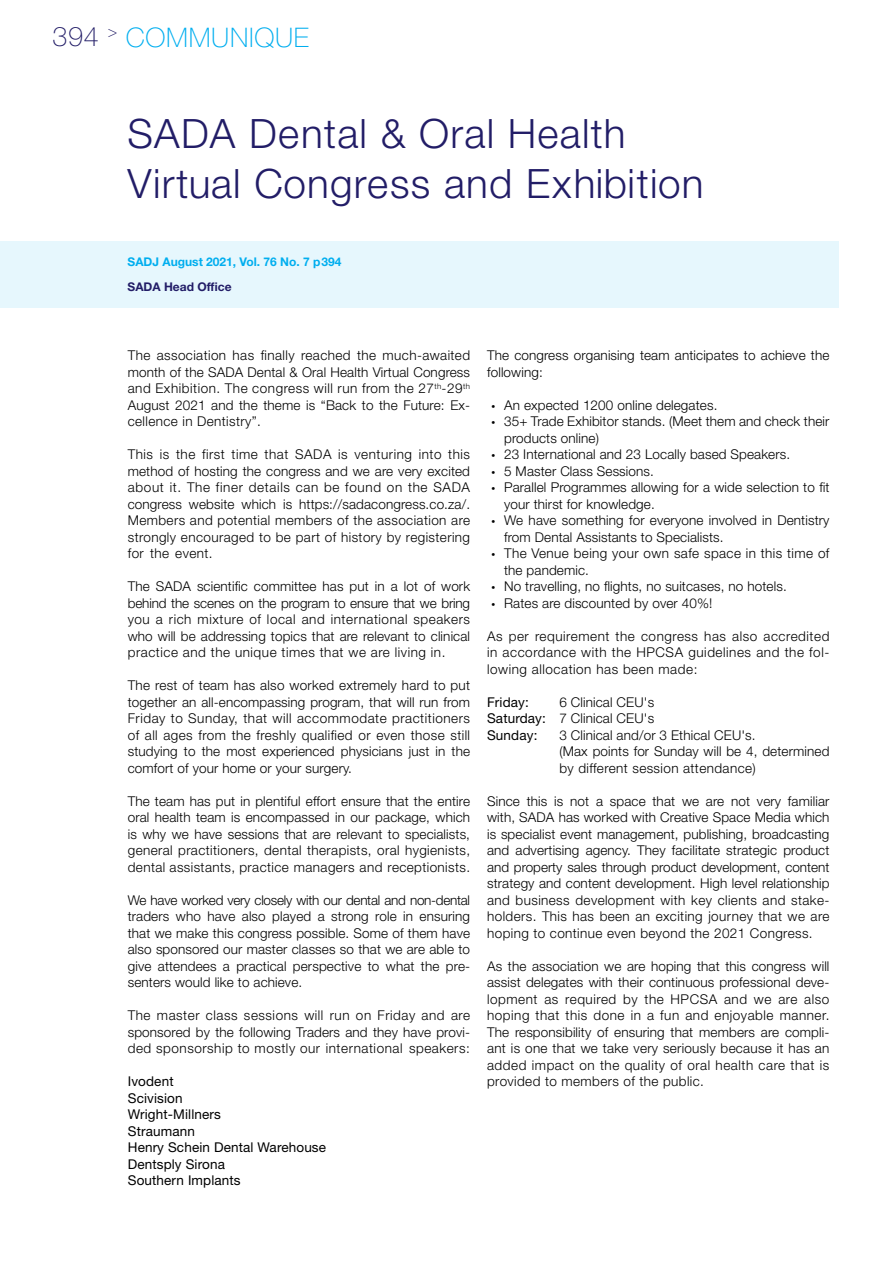
<style>
.page{position:relative;width:893px;height:1263px;background:#fff}
.page>*{position:absolute;margin:0;border:0;box-sizing:border-box;transform-origin:0 0}
.Title_RC_74_9{font:300 40.5px/49.5px "Helvetica Neue LT Std";letter-spacing:.03em;color:#221d67}
.t1{font:100 27px "Helvetica Neue LT Std";letter-spacing:.025em;color:#00aeef}
.t2{font:100 15.75px "Helvetica Neue LT Std";color:#221d67}
.Text_Body_RC_74_5{font:300 13.5px/16.5px "Helvetica Neue LT Std";letter-spacing:.01em;color:#000;text-align:justify}
.Text_Body_RC_74_5-2{font:13.5px "Helvetica Neue LT Std";letter-spacing:.01em;color:#000}
.Text_Body_RC_74_5-3{font:300 13.5px/16.5px "Helvetica Neue LT Std";letter-spacing:.03em;color:#000}
.Article_JournalName{font:700 12px "Helvetica Neue LT Std";color:#00aeef}
.Article_AuthorName{font:700 12px "Helvetica Neue LT Std";color:#221d67}
.s1{color:#221d67}
.s2{font-family:"Myriad Pro";font-weight:400}
.s3{font-weight:400}
</style>
<div class="page">
<div style="left:0;top:241px;width:839px;height:67px;background:#e6f7fd"></div>
<h2 class="t1" style="left:53px;top:22px;width:258px"><span class="s1">394</span> COMMUNIQUE</h2>
<p class="t2" style="left:108px;top:23px;width:11px">&gt;</p>
<p class="Title_RC_74_9" style="left:128px;top:108px;width:577px">SADA Dental &amp; Oral Health<br>Virtual Congress and Exhibition</p>
<p class="Article_JournalName" style="left:128px;top:254px;width:215px">SADJ August 2021, Vol. 76 No. 7 p394</p>
<p class="Article_AuthorName" style="left:128px;top:279px;width:106px">SADA Head Office</p>
<p class="Text_Body_RC_74_5" style="left:128px;top:347px;width:344px">The association has finally reached the much-awaited month of the SADA Dental &amp; Oral Health Virtual Congress and Exhibition. The congress will run from the 27<sup>th</sup>-29<sup>th </sup>August 2021 and the theme is “Back to the Future: Ex&shy;cellence in Dentistry”.</p>
<p class="Text_Body_RC_74_5" style="left:128px;top:446px;width:344px">This is the first time that SADA is venturing into this method of hosting the congress and we are very excited about it. The finer details can be found on the SADA congress website which is https://sadacongress.co.za/.<br>Members and potential members of the association are strongly encouraged to be part of history by registering for the event.</p>
<p class="Text_Body_RC_74_5" style="left:128px;top:578px;width:344px">The SADA scientific committee has put in a lot of work behind the scenes on the program to ensure that we bring you a rich mixture of local and international speakers who will be addressing topics that are relevant to clinical practice and the unique times that we are living in.</p>
<p class="Text_Body_RC_74_5" style="left:128px;top:677px;width:344px">The rest of team has also worked extremely hard to put together an all-encompassing program, that will run from Friday to Sunday, that will accommodate practitioners of all ages from the freshly qualified or even those still studying to the most experienced physicians just in the comfort of your home or your surgery.</p>
<p class="Text_Body_RC_74_5" style="left:128px;top:792px;width:344px">The team has put in plentiful effort ensure that the entire oral health team is encompassed in our package, which is why we have sessions that are relevant to specialists, general practitioners, dental therapists, oral hygienists, dental assistants, practice managers and receptionists.</p>
<p class="Text_Body_RC_74_5" style="left:128px;top:891px;width:344px">We have worked very closely with our dental and non-dental traders who have also played a strong role in ensuring that we make this congress possible. Some of them have also sponsored our master classes so that we are able to give attendees a practical perspective to what the pre&shy;senters would like to achieve.</p>
<p class="Text_Body_RC_74_5" style="left:128px;top:1007px;width:344px">The master class sessions will run on Friday and are sponsored by the following Traders and they have provi&shy;ded sponsorship to mostly our international speakers:</p>
<p class="Text_Body_RC_74_5-2" style="left:128px;top:1073px;width:47px">Ivodent</p>
<p class="Text_Body_RC_74_5-2" style="left:128px;top:1090px;width:56px">Scivision</p>
<p class="Text_Body_RC_74_5-2" style="left:128px;top:1106px;width:95px">Wright-Millners</p>
<p class="Text_Body_RC_74_5-2" style="left:128px;top:1123px;width:69px">Straumann</p>
<p class="Text_Body_RC_74_5-2" style="left:128px;top:1139px;width:200px">Henry Schein Dental Warehouse</p>
<p class="Text_Body_RC_74_5-2" style="left:128px;top:1156px;width:99px">Dentsply Sirona</p>
<p class="Text_Body_RC_74_5-2" style="left:128px;top:1172px;width:114px">Southern Implants</p>
<p class="Text_Body_RC_74_5" style="left:487px;top:347px;width:344px">The congress organising team anticipates to achieve the following:</p>
<p class="Text_Body_RC_74_5" style="left:491px;top:396px;width:228px"><span class="s2">•</span> An expected 1200 online delegates.</p>
<p class="Text_Body_RC_74_5" style="left:504px;top:413px;width:327px;text-indent:-13px"><span class="s2">•</span> 35+ Trade Exhibitor stands. (Meet them and check their products online)</p>
<p class="Text_Body_RC_74_5" style="left:491px;top:446px;width:300px"><span class="s2">•</span> 23 International and 23 Locally based Speakers.</p>
<p class="Text_Body_RC_74_5" style="left:491px;top:462px;width:164px"><span class="s2">•</span> 5 Master Class Sessions.</p>
<p class="Text_Body_RC_74_5" style="left:504px;top:479px;width:327px;text-indent:-13px"><span class="s2">•</span> Parallel Programmes allowing for a wide selection to fit your thirst for knowledge.</p>
<p class="Text_Body_RC_74_5" style="left:504px;top:512px;width:327px;text-indent:-13px"><span class="s2">•</span> We have something for everyone involved in Dentistry from Dental Assistants to Specialists.</p>
<p class="Text_Body_RC_74_5-3" style="left:504px;top:545px;width:327px;text-indent:-13px"><span class="s2">•</span> The Venue being your own safe space in this time of the pandemic.</p>
<p class="Text_Body_RC_74_5" style="left:491px;top:578px;width:297px"><span class="s2">•</span> No travelling, no flights, no suitcases, no hotels.</p>
<p class="Text_Body_RC_74_5" style="left:491px;top:594px;width:223px"><span class="s2">•</span> Rates are discounted by over 40%!</p>
<p class="Text_Body_RC_74_5" style="left:487px;top:627px;width:344px">As per requirement the congress has also accredited in accordance with the HPCSA guidelines and the fol&shy;lowing allocation has been made:</p>
<p class="Text_Body_RC_74_5-2" style="left:487px;top:694px;width:43px">Friday:</p>
<p class="Text_Body_RC_74_5" style="left:559px;top:693px;width:96px">6 Clinical CEU's</p>
<p class="Text_Body_RC_74_5" style="left:487px;top:710px;width:169px"><span class="s3">Saturday:</span> 7 Clinical CEU's</p>
<p class="Text_Body_RC_74_5-2" style="left:487px;top:727px;width:52px">Sunday:</p>
<p class="Text_Body_RC_74_5" style="left:559px;top:726px;width:198px">3 Clinical and/or 3 Ethical CEU's.</p>
<p class="Text_Body_RC_74_5" style="left:559px;top:743px;width:272px">(Max points for Sunday will be 4, determined by different session attendance)</p>
<p class="Text_Body_RC_74_5" style="left:487px;top:792px;width:344px">Since this is not a space that we are not very familiar with, SADA has worked with Creative Space Media which is specialist event management, publishing, broadcasting and advertising agency. They facilitate strategic product and property sales through product development, content strategy and content development. High level relationship and business development with key clients and stake&shy;holders. This has been an exciting journey that we are hoping to continue even beyond the 2021 Congress.</p>
<p class="Text_Body_RC_74_5" style="left:487px;top:957px;width:344px">As the association we are hoping that this congress will assist delegates with their continuous professional deve&shy;lopment as required by the HPCSA and we are also hoping that this done in a fun and enjoyable manner.<br>The responsibility of ensuring that members are compli&shy;ant is one that we take very seriously because it has an added impact on the quality of oral health care that is provided to members of the public.</p>
</div>
